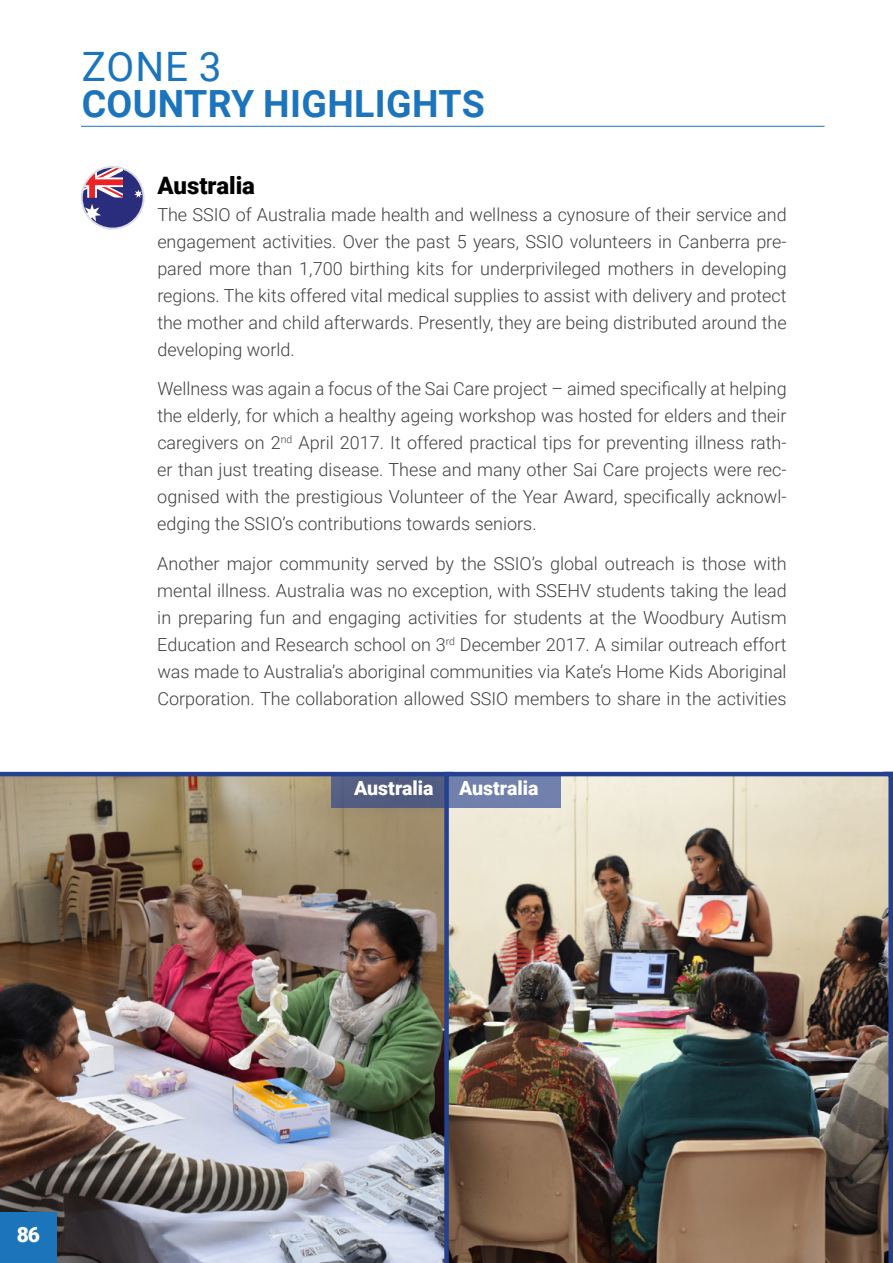
<style>
.page{position:relative;width:893px;height:1263px;background:#fff}
.page>*{position:absolute;margin:0;border:0;box-sizing:border-box;transform-origin:0 0}
.t1{font:40.5px "Roboto";color:#1c75bc}
.t2{font:700 37.5px "Roboto";letter-spacing:.01em;color:#1c75bc}
.t3{font:900 24px "Roboto";color:#000}
.t4{font:900 21px "Roboto";color:#fff}
.t5{font:900 19.5px "Roboto";color:#fff}
.t6{font:300 18px/27px "Roboto";color:#414042;text-align:justify}
</style>
<div class="page">
<img style="left:0;top:772px;width:444px;height:491px">
<img style="left:444px;top:772px;width:449px;height:491px">
<div style="left:0;top:1212px;width:57px;height:51px;background:#1c75ba"></div>
<hr style="left:81px;top:126px;width:743px;height:1px;background:#1c75bc">
<svg style="left:446px;top:772px;width:115px;height:36px;background:#6576a7"></svg>
<svg style="left:331px;top:772px;width:115px;height:36px;background:#4c5883"></svg>
<svg style="left:82px;top:167px;width:60px;height:60px"></svg>
<div style="left:81px;top:166px;width:64px;height:64px;border:2px solid #dcddde;border-radius:50%"></div>
<h1 class="t1" style="left:82px;top:39px;width:141px">ZONE 3</h1>
<h2 class="t2" style="left:82px;top:78px;width:405px">COUNTRY HIGHLIGHTS</h2>
<h3 class="t3" style="left:157px;top:168px;width:99px">Australia</h3>
<p class="t6" style="left:157px;top:200px;width:631px">The SSIO of Australia made health and wellness a cynosure of their service and engagement activities. Over the past 5 years, SSIO volunteers in Canberra pre&shy;pared more than 1,700 birthing kits for underprivileged mothers in developing regions. The kits offered vital medical supplies to assist with delivery and protect the mother and child afterwards. Presently, they are being distributed around the developing world.</p>
<p class="t6" style="left:157px;top:375px;width:631px">Wellness was again a focus of the Sai Care project – aimed specifically at helping the elderly, for which a healthy ageing workshop was hosted for elders and their caregivers on 2<sup>nd</sup> April 2017. It offered practical tips for preventing illness rath&shy;er than just treating disease. These and many other Sai Care projects were rec&shy;ognised with the prestigious Volunteer of the Year Award, specifically acknowl&shy;edging the SSIO’s contributions towards seniors.</p>
<p class="t6" style="left:157px;top:549px;width:631px">Another major community served by the SSIO’s global outreach is those with mental illness. Australia was no exception, with SSEHV students taking the lead in preparing fun and engaging activities for students at the Woodbury Autism Education and Research school on 3<sup>rd</sup> December 2017. A similar outreach effort was made to Australia’s aboriginal communities via Kate’s Home Kids Aboriginal Corporation. The collaboration allowed SSIO members to share in the activities</p>
<p class="t5" style="left:354px;top:774px;width:81px">Australia</p>
<p class="t5" style="left:459px;top:774px;width:81px">Australia</p>
<p class="t4" style="left:17px;top:1220px;width:25px">86</p>
</div>
